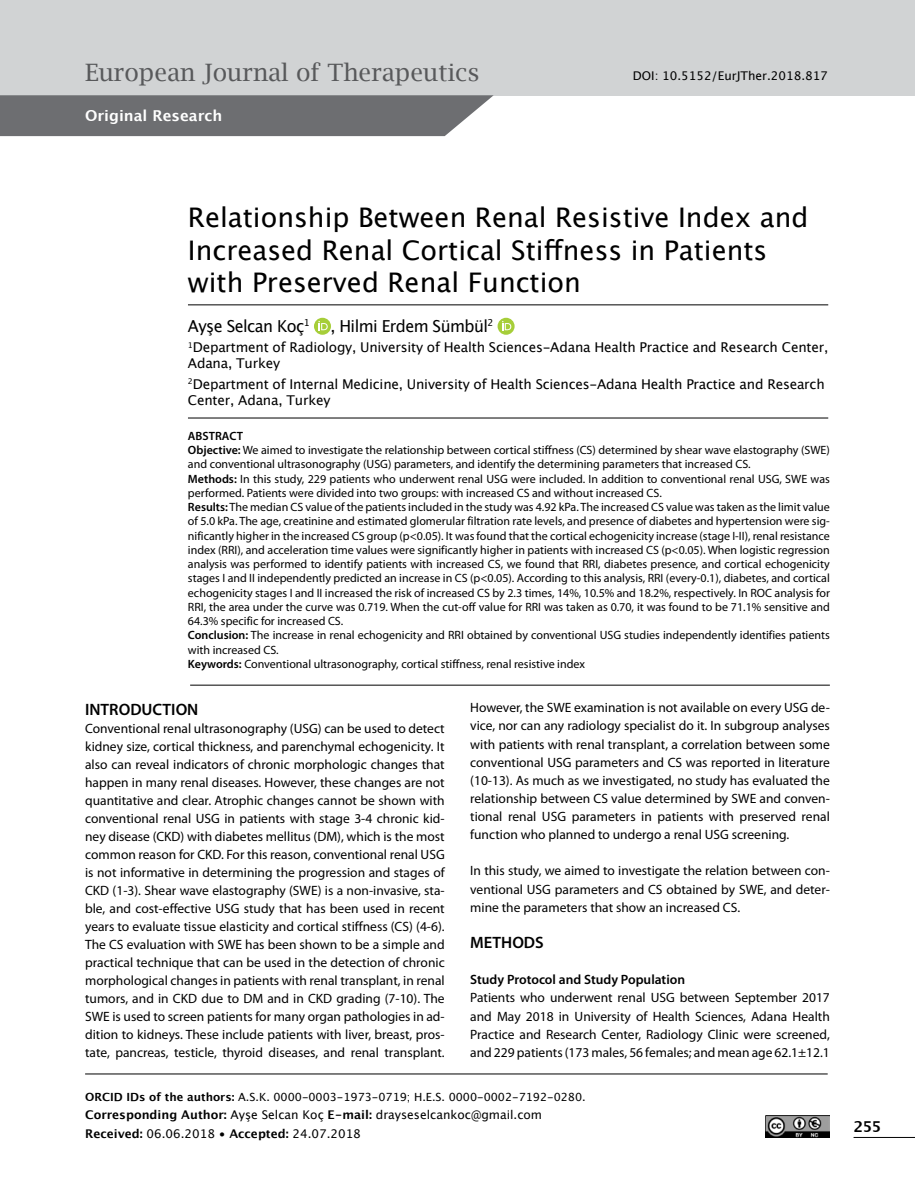
<style>
.page{position:relative;width:915px;height:1191px;background:#fff}
.page>*{position:absolute;margin:0;border:0;box-sizing:border-box;transform-origin:0 0}
.t1{font:27px/32.4px "Lucida Grande";color:#000}
.t2{font:24px "Lucida Bright";color:#58595b}
.t3{font:16.5px "Lucida Grande";letter-spacing:-.035em;color:#000}
.t4{font:600 16.5px "Myriad Pro";color:#000}
.t5{font:700 15px "Lucida Grande";color:#fff}
.t6{font:700 15px "Lucida Grande";color:#000}
.t7{font:13.5px/18px "Myriad Pro";color:#000;text-align:justify}
.t8{font:13.5px/16.2px "Lucida Grande";letter-spacing:-.015em;color:#000}
.t9{font:600 13.5px "Myriad Pro";color:#000}
.t10{font:12px/14.2px "Myriad Pro";color:#000}
.t11{font:12px/18.6px "Lucida Grande";color:#000}
.t12{font:11.25px "Lucida Grande";color:#000}
.s1{font-weight:600}
.s2{font-weight:700}
</style>
<div class="page">
<div style="left:0;top:0;width:914px;height:95px;background:#d1d3d4"></div>
<svg style="left:314px;top:318px;width:17px;height:17px"></svg>
<svg style="left:318px;top:321px;width:9px;height:9px"></svg>
<svg style="left:497px;top:318px;width:17px;height:17px"></svg>
<svg style="left:502px;top:321px;width:9px;height:9px"></svg>
<hr style="left:188px;top:304px;width:640px;height:1px;background:#000">
<hr style="left:188px;top:417px;width:640px;height:1px;background:#000">
<hr style="left:85px;top:1073px;width:742px;height:1px;background:#000">
<svg style="left:0;top:95px;width:493px;height:41px;background:#747578"></svg>
<hr style="left:853px;top:1137px;width:61px;height:1px;background:#000">
<hr style="left:190px;top:685px;width:639px;height:1px;background:#000">
<img style="left:765px;top:1115px;width:64px;height:22px">
<h2 class="t2" style="left:85px;top:58px;width:395px">European Journal of Therapeutics</h2>
<p class="t11" style="left:632px;top:66px;width:196px">DOI: 10.5152/EurJTher.2018.817</p>
<p class="t5" style="left:85px;top:103px;width:139px">Original Research</p>
<h1 class="t1" style="left:188px;top:202px;width:622px">Relationship Between Renal Resistive Index and<br>Increased Renal Cortical Stiffness in Patients with Preserved Renal Function</h1>
<p class="t3" style="left:188px;top:316px;width:123px">Ayşe Selcan Koç<sup>1</sup></p>
<p class="t3" style="left:330px;top:316px;width:164px">, Hilmi Erdem Sümbül<sup>2</sup></p>
<p class="t8" style="left:188px;top:339px;width:641px"><sup>1</sup>Department of Radiology, University of Health Sciences-Adana Health Practice and Research Center,<br>Adana, Turkey</p>
<p class="t8" style="left:188px;top:376px;width:638px"><sup>2</sup>Department of Internal Medicine, University of Health Sciences-Adana Health Practice and Research<br>Center, Adana, Turkey</p>
<p class="t10" style="left:188px;top:428px;width:643px"><span class="s1">ABSTRACT<br>Objective:</span> We aimed to investigate the relationship between cortical stiffness (CS) determined by shear wave elastography (SWE) and conventional ultrasonography (USG) parameters, and identify the determining parameters that increased CS.<br><span class="s1">Methods:</span> In this study, 229 patients who underwent renal USG were included. In addition to conventional renal USG, SWE was performed. Patients were divided into two groups: with increased CS and without increased CS.<br><span class="s1">Results:</span> The median CS value of the patients included in the study was 4.92 kPa. The increased CS value was taken as the limit value of 5.0 kPa. The age, creatinine and estimated glomerular filtration rate levels, and presence of diabetes and hypertension were sig&shy;nificantly higher in the increased CS group (p&lt;0.05). It was found that the cortical echogenicity increase (stage I-II), renal resistance index (RRI), and acceleration time values were significantly higher in patients with increased CS (p&lt;0.05). When logistic regression analysis was performed to identify patients with increased CS, we found that RRI, diabetes presence, and cortical echogenicity stages I and II independently predicted an increase in CS (p&lt;0.05). According to this analysis, RRI (every-0.1), diabetes, and cortical echogenicity stages I and II increased the risk of increased CS by 2.3 times, 14%, 10.5% and 18.2%, respectively. In ROC analysis for RRI, the area under the curve was 0.719. When the cut-off value for RRI was taken as 0.70, it was found to be 71.1% sensitive and 64.3% specific for increased CS.<br><span class="s1">Conclusion:</span> The increase in renal echogenicity and RRI obtained by conventional USG studies independently identifies patients with increased CS.<br><span class="s1">Keywords:</span> Conventional ultrasonography, cortical stiffness, renal resistive index</p>
<p class="t4" style="left:85px;top:698px;width:115px">INTRODUCTION</p>
<p class="t7" style="left:85px;top:719px;width:361px">Conventional renal ultrasonography (USG) can be used to detect kidney size, cortical thickness, and parenchymal echogenicity. It also can reveal indicators of chronic morphologic changes that happen in many renal diseases. However, these changes are not quantitative and clear. Atrophic changes cannot be shown with conventional renal USG in patients with stage 3-4 chronic kid&shy;ney disease (CKD) with diabetes mellitus (DM), which is the most common reason for CKD. For this reason, conventional renal USG is not informative in determining the progression and stages of CKD (1-3). Shear wave elastography (SWE) is a non-invasive, sta&shy;ble, and cost-effective USG study that has been used in recent years to evaluate tissue elasticity and cortical stiffness (CS) (4-6).<br>The CS evaluation with SWE has been shown to be a simple and practical technique that can be used in the detection of chronic morphological changes in patients with renal transplant, in renal tumors, and in CKD due to DM and in CKD grading (7-10). The SWE is used to screen patients for many organ pathologies in ad&shy;dition to kidneys. These include patients with liver, breast, pros&shy;tate, pancreas, testicle, thyroid diseases, and renal transplant.</p>
<p class="t7" style="left:470px;top:698px;width:361px">However, the SWE examination is not available on every USG de&shy;vice, nor can any radiology specialist do it. In subgroup analyses with patients with renal transplant, a correlation between some conventional USG parameters and CS was reported in literature (10-13). As much as we investigated, no study has evaluated the relationship between CS value determined by SWE and conven&shy;tional renal USG parameters in patients with preserved renal function who planned to undergo a renal USG screening.</p>
<p class="t7" style="left:470px;top:861px;width:361px">In this study, we aimed to investigate the relation between con&shy;ventional USG parameters and CS obtained by SWE, and deter&shy;mine the parameters that show an increased CS.</p>
<p class="t4" style="left:470px;top:932px;width:75px">METHODS</p>
<p class="t9" style="left:470px;top:971px;width:216px">Study Protocol and Study Population</p>
<p class="t7" style="left:470px;top:988px;width:361px">Patients who underwent renal USG between September 2017 and May 2018 in University of Health Sciences, Adana Health Practice and Research Center, Radiology Clinic were screened, and 229 patients (173 males, 56 females; and mean age 62.1±12.1</p>
<p class="t12" style="left:85px;top:1090px;width:502px"><span class="s2">ORCID IDs of the authors:</span> A.S.K. 0000-0003-1973-0719; H.E.S. 0000-0002-7192-0280.</p>
<p class="t11" style="left:85px;top:1105px;width:458px"><span class="s2">Corresponding Author:</span> Ayşe Selcan Koç <span class="s2">E-mail:</span> drayseselcankoc@gmail.com<br><span class="s2">Received:</span> 06.06.2018 • <span class="s2">Accepted:</span> 24.07.2018</p>
<p class="t6" style="left:853px;top:1114px;width:29px">255</p>
</div>
